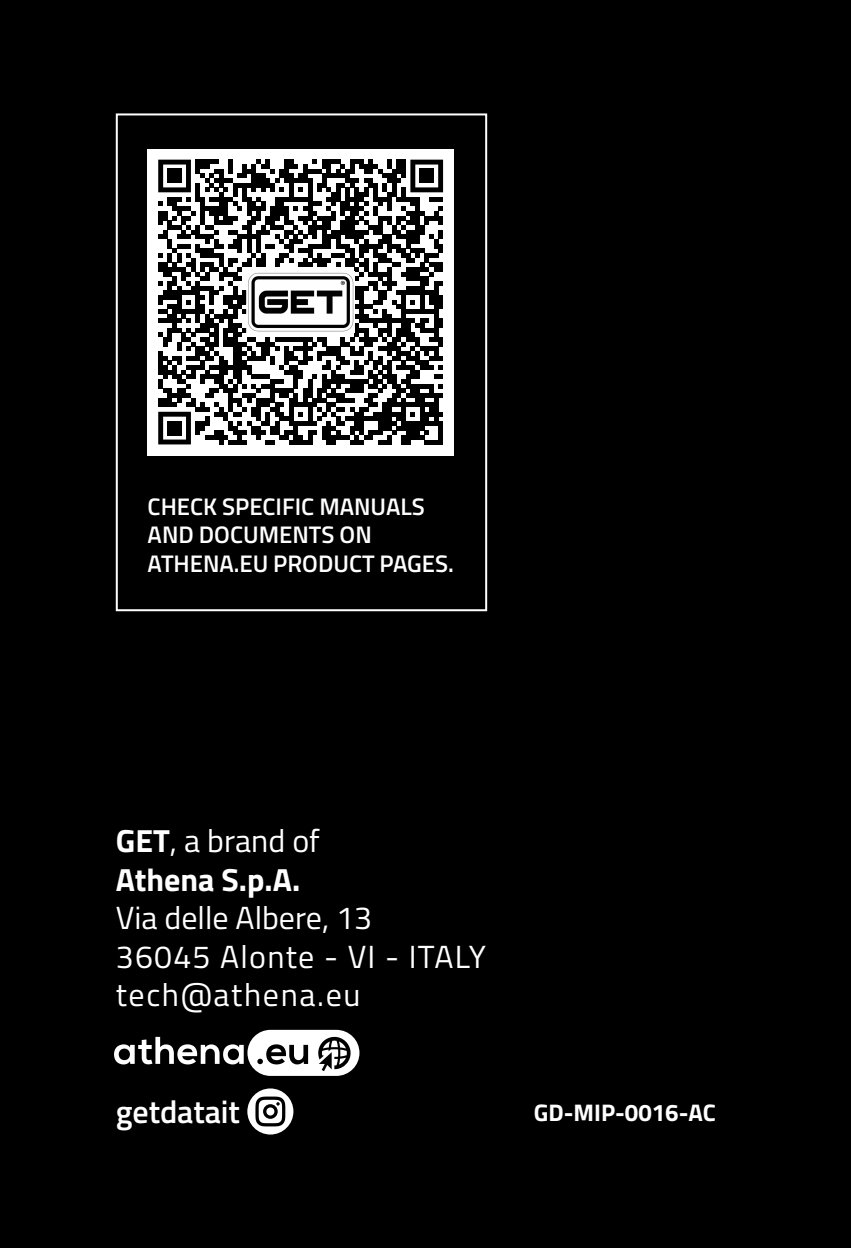
<style>
.page{position:relative;width:851px;height:1248px;background:#fff}
.page>*{position:absolute;margin:0;border:0;box-sizing:border-box;transform-origin:0 0}
.t1{font:32px/38.4px "Titillium";letter-spacing:.04em;color:#fff}
.t2{font:700 32px/38.4px "Titillium";color:#fff}
.t3{font:600 32px "Titillium";letter-spacing:-.005em;color:#fff}
.t4{font:600 24px/28.8px "Titillium";color:#fff}
.t5{font:700 24px "Titillium";color:#fff}
.s1{font-weight:400}
</style>
<div class="page">
<div style="left:0;top:0;width:850px;height:1247px;background:#000"></div>
<svg style="left:114px;top:1029px;width:245px;height:46px"></svg>
<svg style="left:247px;top:1088px;width:46px;height:46px"></svg>
<div style="left:147px;top:149px;width:307px;height:306px;background:#fff"></div>
<svg style="left:158px;top:160px;width:285px;height:284px"></svg>
<div style="left:167px;top:169px;width:14px;height:14px;background:#000"></div>
<div style="left:419px;top:169px;width:14px;height:14px;background:#000"></div>
<div style="left:167px;top:421px;width:14px;height:14px;background:#000"></div>
<img style="left:247px;top:271px;width:107px;height:61px">
<div style="left:116px;top:113px;width:371px;height:498px;border:2px solid #fff"></div>
<p class="t4" style="left:148px;top:490px;width:308px">CHECK SPECIFIC MANUALS<br>AND DOCUMENTS ON<br>ATHENA.EU PRODUCT PAGES.</p>
<h1 class="t2" style="left:116px;top:820px;width:205px">GET<span class="s1">, a brand of<br></span>Athena S.p.A.</h1>
<h1 class="t1" style="left:116px;top:897px;width:371px">Via delle Albere, 13<br>36045 Alonte - VI - ITALY tech@athena.eu</h1>
<h1 class="t3" style="left:116px;top:1087px;width:126px">getdatait</h1>
<p class="t5" style="left:533px;top:1093px;width:183px">GD-MIP-0016-AC</p>
</div>
